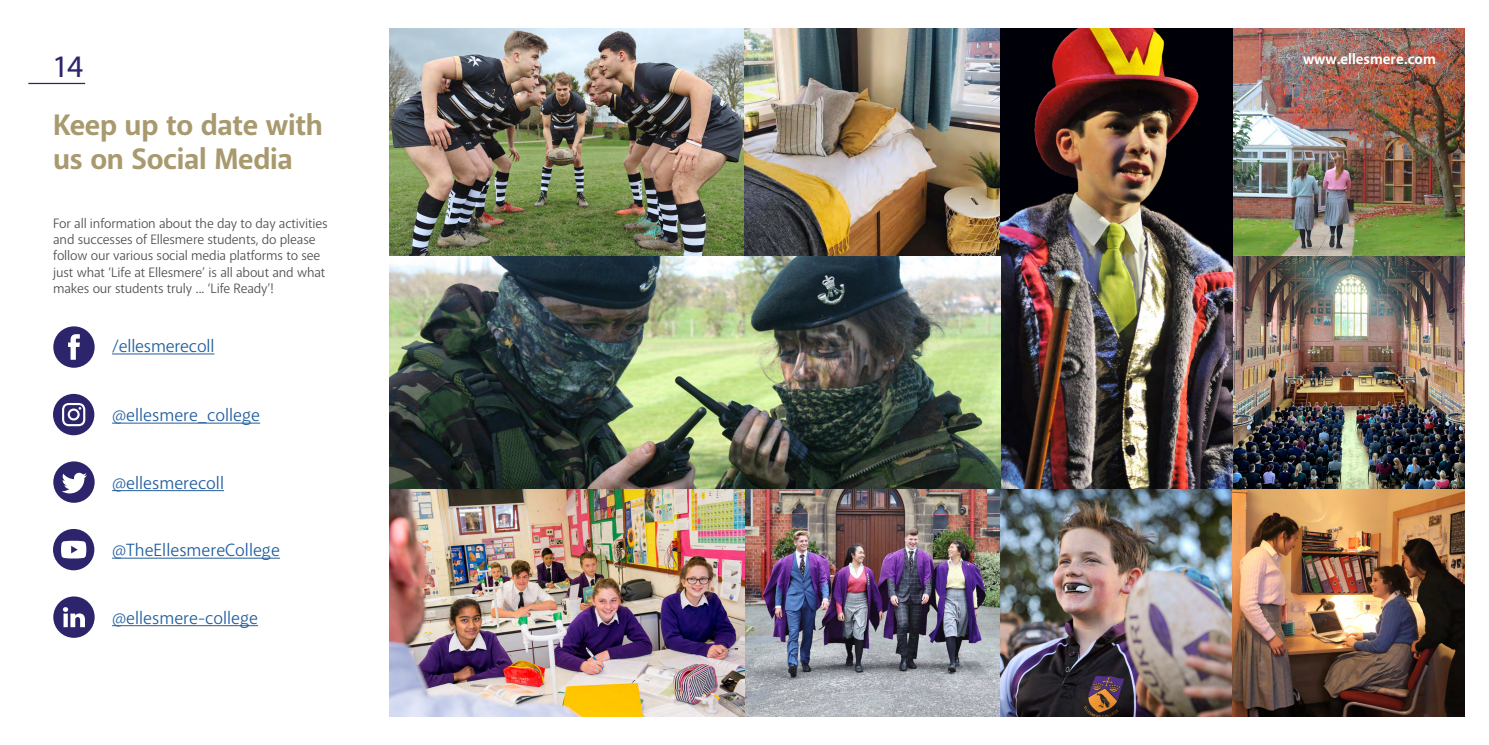
<style>
.page{position:relative;width:1489px;height:745px;background:#fff}
.page>*{position:absolute;margin:0;border:0;box-sizing:border-box;transform-origin:0 0}
.t1{font:500 31.25px "Akagi Pro";color:#2c256c}
.t2{font:700 30px/33.8px "Akagi Pro";letter-spacing:-.01em;color:#a8996e}
.t3{font:18px "Akagi Pro";color:#215e9e}
.t4{font:700 15px "Akagi Pro";color:#fff}
.t5{font:13.75px/16.2px "Akagi Pro";letter-spacing:-.01em;color:#4d4d4f}
</style>
<div class="page">
<img style="left:1232px;top:28px;width:231px;height:228px">
<img style="left:390px;top:28px;width:610px;height:228px">
<img style="left:390px;top:488px;width:1073px;height:228px">
<img style="left:1232px;top:256px;width:231px;height:232px">
<img style="left:1000px;top:28px;width:232px;height:460px">
<img style="left:390px;top:256px;width:610px;height:232px">
<hr style="left:28px;top:83px;width:57px;height:1px;background:#2c256c">
<hr style="left:112px;top:490px;width:112px;height:1px;background:#215e9e">
<svg style="left:53px;top:461px;width:42px;height:41px"></svg>
<hr style="left:112px;top:353px;width:102px;height:1px;background:#215e9e">
<svg style="left:53px;top:326px;width:42px;height:41px"></svg>
<svg style="left:53px;top:393px;width:41px;height:42px"></svg>
<hr style="left:112px;top:422px;width:148px;height:1px;background:#215e9e">
<hr style="left:112px;top:624px;width:146px;height:1px;background:#215e9e">
<svg style="left:53px;top:596px;width:42px;height:41px"></svg>
<hr style="left:112px;top:557px;width:168px;height:1px;background:#215e9e">
<svg style="left:53px;top:529px;width:41px;height:41px"></svg>
<p class="t1" style="left:53px;top:47px;width:32px">14</p>
<p class="t2" style="left:53px;top:108px;width:271px">Keep up to date with us on Social Media</p>
<p class="t5" style="left:53px;top:215px;width:276px">For all information about the day to day activities and successes of Ellesmere students, do please follow our various social media platforms to see just what ‘Life at Ellesmere’ is all about and what makes our students truly ... ‘Life Ready’!</p>
<p class="t3" style="left:112px;top:335px;width:104px">/ellesmerecoll</p>
<p class="t3" style="left:112px;top:404px;width:149px">@ellesmere_college</p>
<p class="t3" style="left:112px;top:471px;width:113px">@ellesmerecoll</p>
<p class="t3" style="left:112px;top:539px;width:169px">@TheEllesmereCollege</p>
<p class="t3" style="left:112px;top:606px;width:147px">@ellesmere-college</p>
<p class="t4" style="left:1302px;top:50px;width:134px">www.ellesmere.com</p>
</div>
